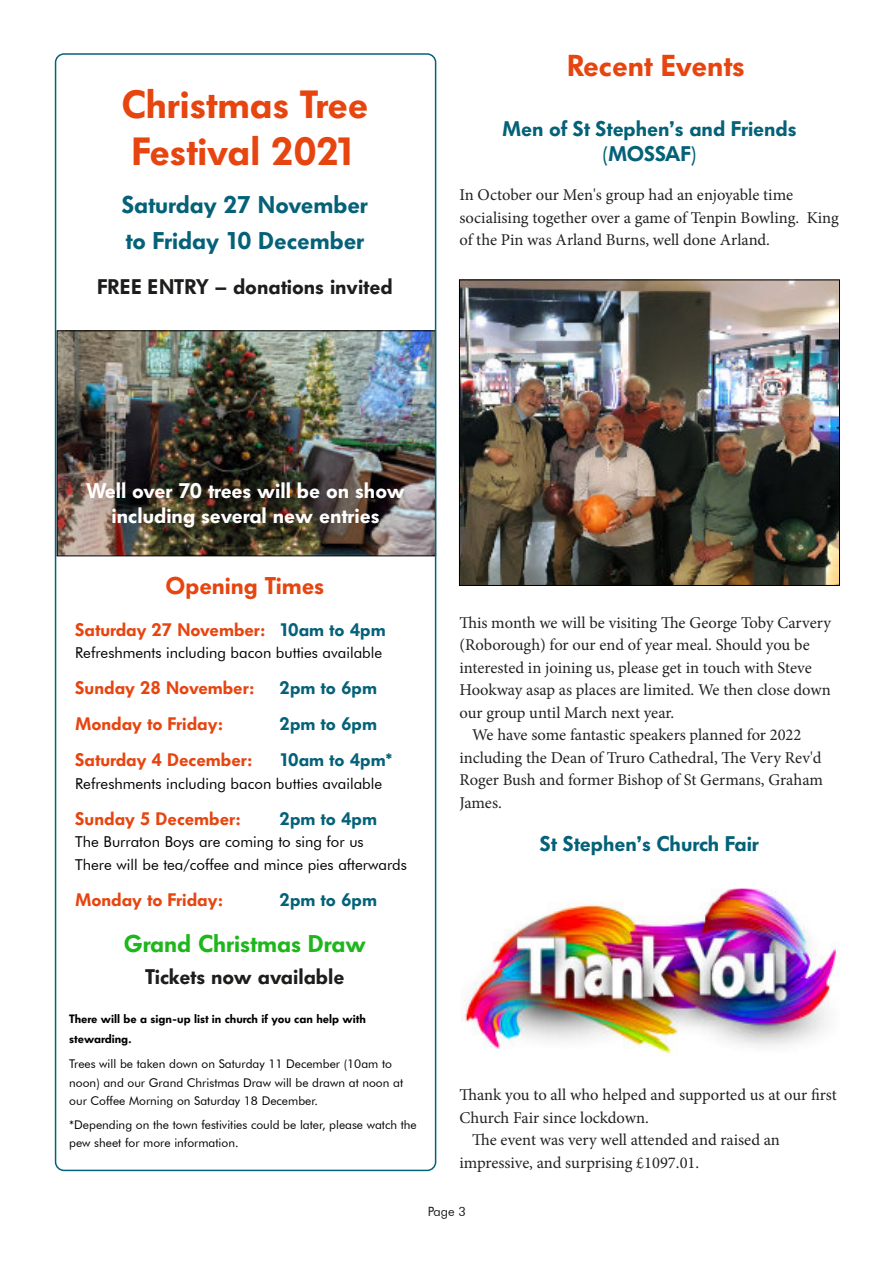
<style>
.page{position:relative;width:894px;height:1263px;background:#fff}
.page>*{position:absolute;margin:0;border:0;box-sizing:border-box;transform-origin:0 0}
.t1{font:600 39px/46.8px "Futura BQ";color:#e74510}
.t2{font:600 30px "Futura BQ";color:#e74510}
.t3{font:600 24px/36px "Futura BQ";color:#046178}
.t4{font:600 24px "Futura BQ";color:#1db71b}
.t5{font:600 24px "Futura BQ";color:#e74510}
.t6{font:600 21px/25.2px "Futura BQ";color:#046178;text-align:center}
.t7{font:600 21px/25.5px "Futura BQ";color:#fff;text-align:center}
.t8{font:600 21px "Futura BQ";color:#1d1d1b}
.t9{font:600 18px "Futura BQ";color:#e74510}
.t10{font:600 18px "Futura BQ";color:#046178}
.t11{font:16.5px/22.5px "Minion Pro";letter-spacing:-.005em;color:#222}
.t12{font:15px/22.5px "Futura BT";color:#000}
.t13{font:12.75px "Futura BT";color:#1d1d1b}
.t14{font:12px/18.8px "Futura BT";color:#000}
.t15{font:600 12px/20.2px "Futura BQ";color:#000}
.s1{color:#046178}
</style>
<div class="page">
<img style="left:59px;top:332px;width:374px;height:222px">
<div style="left:57px;top:330px;width:379px;height:226px;border:1px solid #000"></div>
<div style="left:55px;top:53px;width:381px;height:1118px;border:2px solid #046178;border-radius:9px"></div>
<img style="left:461px;top:889px;width:378px;height:166px">
<img style="left:461px;top:282px;width:376px;height:302px">
<div style="left:459px;top:280px;width:380px;height:306px;border:1px solid #000"></div>
<h1 class="t1" style="left:121px;top:84px;width:248px">Christmas Tree<br>Festival 2021</h1>
<h3 class="t3" style="left:122px;top:188px;width:247px">Saturday 27 November to Friday 10 December</h3>
<p class="t8" style="left:97px;top:278px;width:297px">FREE ENTRY – donations invited</p>
<h2 class="t2" style="left:566px;top:54px;width:179px">Recent Events</h2>
<p class="t6" style="left:502px;top:118px;width:296px">Men of St Stephen’s and Friends (MOSSAF)</p>
<p class="t11" style="left:459px;top:185px;width:381px">In October our Men's group had an enjoyable time socialising together over a game of Tenpin Bowling. King of the Pin was Arland Burns, well done Arland.</p>
<p class="t7" style="left:86px;top:479px;width:319px">Well over 70 trees will be on show including several new entries</p>
<h3 class="t5" style="left:165px;top:576px;width:160px">Opening Times</h3>
<p class="t9" style="left:75px;top:622px;width:312px">Saturday 27 November: <span class="s1">10am to 4pm</span></p>
<p class="t12" style="left:75px;top:643px;width:308px">Refreshments including bacon butties available</p>
<p class="t9" style="left:75px;top:681px;width:180px">Sunday 28 November:</p>
<p class="t10" style="left:279px;top:681px;width:99px">2pm to 6pm</p>
<p class="t9" style="left:75px;top:717px;width:149px">Monday to Friday:</p>
<p class="t10" style="left:279px;top:717px;width:99px">2pm to 6pm</p>
<p class="t9" style="left:75px;top:753px;width:178px">Saturday 4 December:</p>
<p class="t10" style="left:279px;top:753px;width:114px">10am to 4pm*</p>
<p class="t12" style="left:75px;top:774px;width:308px">Refreshments including bacon butties available</p>
<p class="t9" style="left:75px;top:811px;width:167px">Sunday 5 December:</p>
<p class="t10" style="left:279px;top:811px;width:99px">2pm to 4pm</p>
<p class="t12" style="left:75px;top:832px;width:333px">The Burraton Boys are coming to sing for us<br>There will be tea/coffee and mince pies afterwards</p>
<p class="t9" style="left:75px;top:892px;width:149px">Monday to Friday:</p>
<p class="t10" style="left:279px;top:892px;width:99px">2pm to 6pm</p>
<h3 class="t4" style="left:124px;top:934px;width:244px">Grand Christmas Draw</h3>
<p class="t8" style="left:145px;top:968px;width:201px">Tickets now available</p>
<p class="t15" style="left:69px;top:1009px;width:298px">There will be a sign-up list in church if you can help with stewarding.</p>
<p class="t14" style="left:69px;top:1055px;width:335px">Trees will be taken down on Saturday 11 December (10am to noon) and our Grand Christmas Draw will be drawn at noon at our Coffee Morning on Saturday 18 December.</p>
<p class="t14" style="left:69px;top:1117px;width:349px;line-height:18px">*Depending on the town festivities could be later, please watch the pew sheet for more information.</p>
<p class="t11" style="left:459px;top:613px;width:373px">This month we will be visiting The George Toby Carvery</p>
<p class="t11" style="left:459px;top:635px;width:351px">(Roborough) for our end of year meal. Should you be</p>
<p class="t11" style="left:459px;top:658px;width:354px">interested in joining us, please get in touch with Steve</p>
<p class="t11" style="left:459px;top:680px;width:372px">Hookway asap as places are limited. We then close down</p>
<p class="t11" style="left:459px;top:703px;width:216px">our group until March next year.</p>
<p class="t11" style="left:472px;top:725px;width:330px">We have some fantastic speakers planned for 2022</p>
<p class="t11" style="left:459px;top:748px;width:363px">including the Dean of Truro Cathedral, The Very Rev'd</p>
<p class="t11" style="left:459px;top:770px;width:365px">Roger Bush and former Bishop of St Germans, Graham</p>
<p class="t11" style="left:459px;top:793px;width:44px">James.</p>
<p class="t6" style="left:539px;top:832px;width:220px">St Stephen’s Church Fair</p>
<p class="t11" style="left:459px;top:1085px;width:379px">Thank you to all who helped and supported us at our first</p>
<p class="t11" style="left:459px;top:1108px;width:191px">Church Fair since lockdown.</p>
<p class="t11" style="left:472px;top:1130px;width:309px">The event was very well attended and raised an</p>
<p class="t11" style="left:459px;top:1153px;width:241px">impressive, and surprising £1097.01.</p>
<p class="t13" style="left:427px;top:1206px;width:40px">Page 3</p>
</div>
